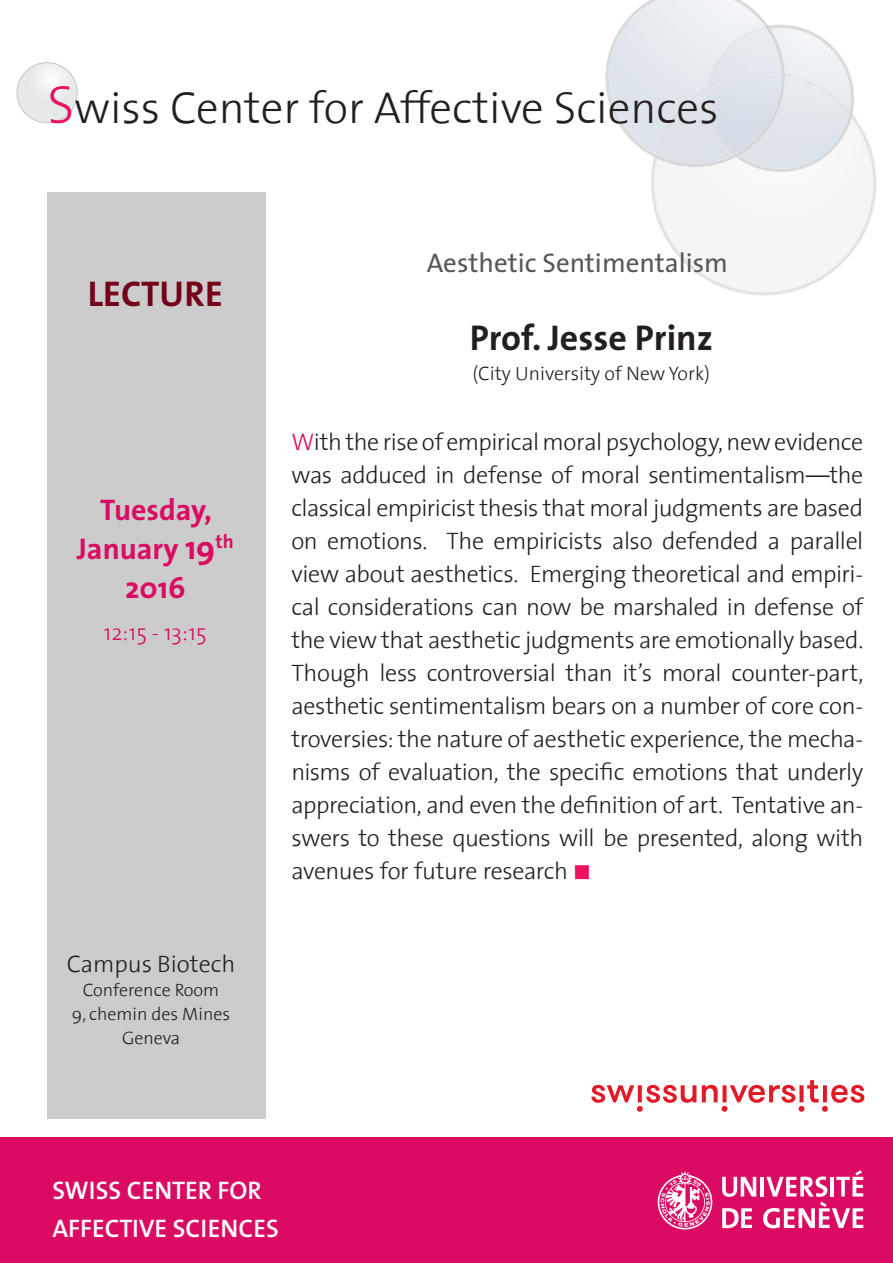
<style>
.page{position:relative;width:893px;height:1263px;background:#fff}
.page>*{position:absolute;margin:0;border:0;box-sizing:border-box;transform-origin:0 0}
.t1{font:300 45px "The Sans";color:#231f20}
.t2{font:700 36px "The Sans";color:#231f20}
.t3{font:36px "The Sans Bold Caps";color:#74001a}
.t4{font:700 30px/39px "The Sans";color:#db0a62;text-align:center}
.t5{font:27px "The Sans";color:#57585a}
.t6{font:25.5px/38.2px "The Sans Semi Bold Caps";color:#fff}
.t7{font:300 24px/33px "The Sans";letter-spacing:-.015em;color:#231f20;text-align:justify}
.t8{font:300 22.5px "The Sans";color:#db0a62}
.t9{font:300 19.5px "The Sans";color:#231f20}
.t10{font:300 18px/24px "The Sans";color:#231f20;text-align:center}
.s1{font-size:54px;color:#ec1163}
.s2{font-size:33px}
.s3{color:#db0a62}
.s4{color:#ec1163}
</style>
<div class="page">
<div style="left:48px;top:192px;width:218px;height:926px;background:#ccc"></div>
<svg style="left:605px;top:0;width:271px;height:295px"></svg>
<svg style="left:17px;top:62px;width:61px;height:61px"></svg>
<div style="left:0;top:1137px;width:893px;height:126px;background:#db0a62"></div>
<svg style="left:658px;top:1171px;width:54px;height:58px"></svg>
<svg style="left:722px;top:1177px;width:34px;height:20px"></svg>
<hr style="left:760px;top:1177px;width:4px;height:19px;background:#fff">
<svg style="left:722px;top:1208px;width:30px;height:20px"></svg>
<svg style="left:763px;top:1170px;width:100px;height:58px"></svg>
<svg style="left:591px;top:1085px;width:105px;height:27px"></svg>
<svg style="left:702px;top:1080px;width:162px;height:32px"></svg>
<p class="t1" style="left:47px;top:70px;width:673px"><span class="s1">S</span>wiss Center for Affective Sciences</p>
<p class="t3" style="left:88px;top:263px;width:136px">LECTURE</p>
<p class="t4" style="left:77px;top:489px;width:158px">Tuesday,<br>January <span class="s2">19</span><sup>th<br></sup>2016</p>
<p class="t8" style="left:104px;top:614px;width:104px">12:15 - 13:15</p>
<p class="t7" style="left:67px;top:946px;width:170px">Campus Biotech</p>
<p class="t10" style="left:72px;top:977px;width:160px">Conference Room<br>9, chemin des Mines<br>Geneva</p>
<p class="t5" style="left:427px;top:240px;width:303px">Aesthetic Sentimentalism</p>
<p class="t2" style="left:470px;top:308px;width:245px">Prof. Jesse Prinz</p>
<p class="t9" style="left:473px;top:358px;width:239px">(City University of New York)</p>
<p class="t7" style="left:291px;top:425px;width:573px"><span class="s3">W</span>ith the rise of empirical moral psychology, new evidence was adduced in defense of moral sentimentalism—the classical empiricist thesis that moral judgments are based on emotions. The empiricists also defended a parallel view about aesthetics. Emerging theoretical and empiri&shy;cal considerations can now be marshaled in defense of the view that aesthetic judgments are emotionally based.<br>Though less controversial than it’s moral counter-part, aesthetic sentimentalism bears on a number of core con&shy;troversies: the nature of aesthetic experience, the mecha&shy;nisms of evaluation, the specific emotions that underly appreciation, and even the definition of art. Tentative an&shy;swers to these questions will be presented, along with avenues for future research <span class="s4">■</span></p>
<p class="t6" style="left:52px;top:1170px;width:228px">SWISS CENTER FOR<br>AFFECTIVE SCIENCES</p>
</div>
